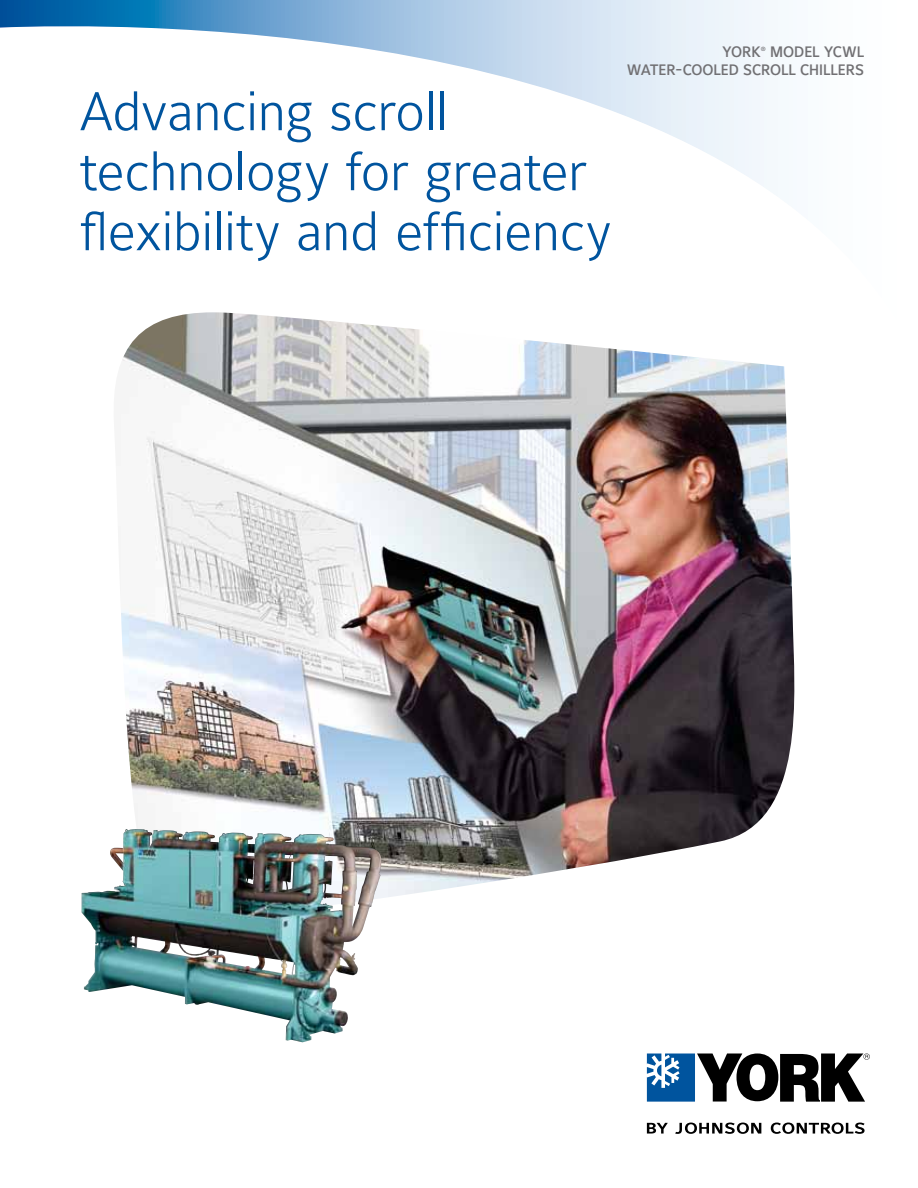
<style>
.page{position:relative;width:918px;height:1188px;background:#fff}
.page>*{position:absolute;margin:0;border:0;box-sizing:border-box;transform-origin:0 0}
.t1{font:300 54px/60px "Maurea Jci Lf ML";letter-spacing:-.015em;color:#00549e}
.t2{font:500 15px "Maurea Jci Lf ML";letter-spacing:-.01em;color:#717073}
.t3{font:500 6.15px "Maurea Jci Lf ML";color:#717073}
</style>
<div class="page">
<svg style="left:647px;top:1053px;width:223px;height:49px"></svg>
<svg style="left:647px;top:1123px;width:21px;height:11px"></svg>
<svg style="left:675px;top:1123px;width:86px;height:11px"></svg>
<svg style="left:771px;top:1123px;width:94px;height:11px"></svg>
<img style="left:121px;top:389px;width:674px;height:527px">
<svg style="left:0;top:0;width:785px;height:389px"></svg>
<img style="left:82px;top:829px;width:274px;height:213px">
<p class="t1" style="left:79px;top:80px;width:534px">Advancing scroll technology for greater flexibility and efficiency</p>
<p class="t2" style="left:722px;top:43px;width:40px">YORK</p>
<p class="t3" style="left:761px;top:45px;width:6px">®</p>
<p class="t2" style="left:770px;top:43px;width:94px">MODEL YCWL</p>
<p class="t2" style="left:627px;top:61px;width:75px">WATER-COOLED</p>
<p class="t2" style="left:743px;top:61px;width:28px">SCROLL</p>
<p class="t2" style="left:800px;top:61px;width:32px">CHILLER</p>
<p class="t2" style="left:855px;top:61px;width:10px">S</p>
</div>
